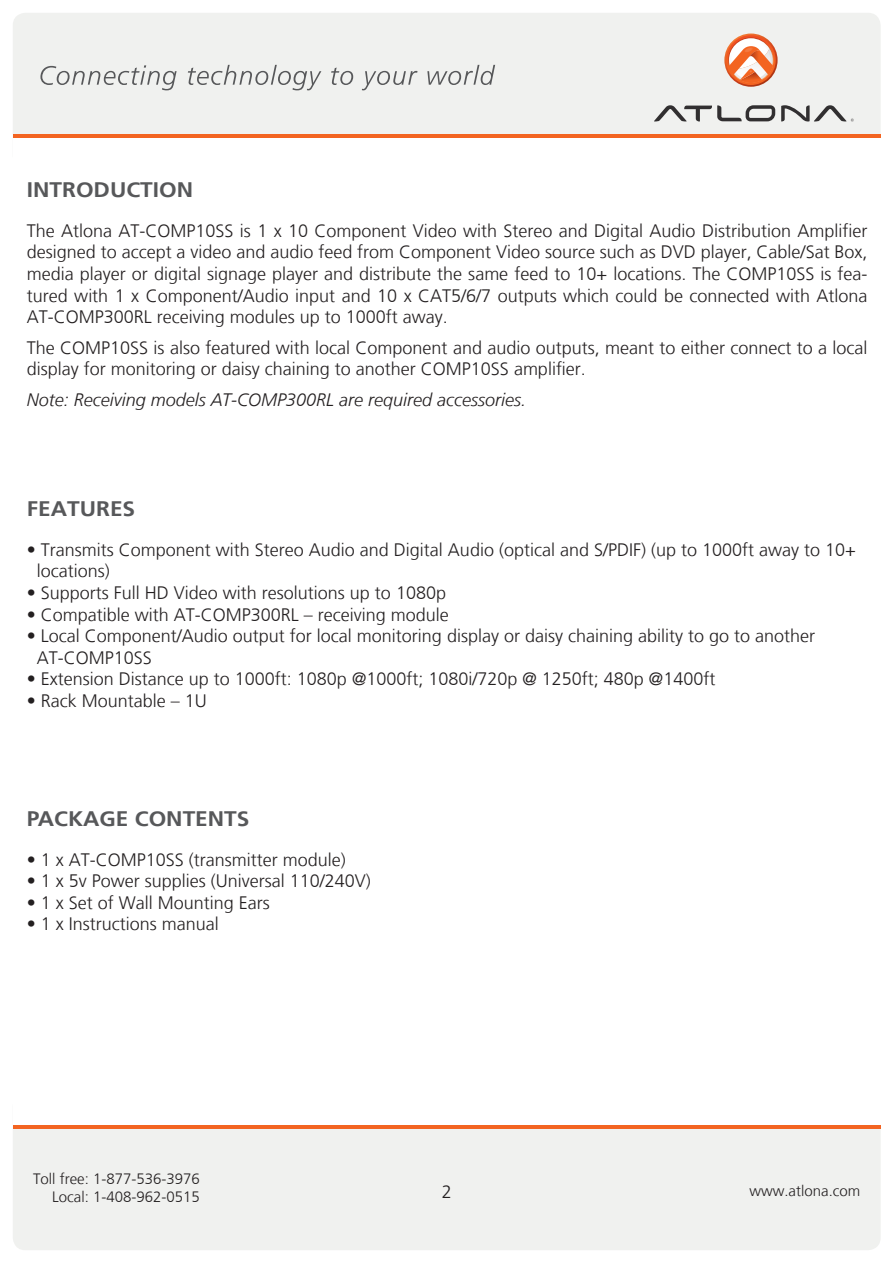
<style>
.page{position:relative;width:893px;height:1263px;background:#fff}
.page>*{position:absolute;margin:0;border:0;box-sizing:border-box;transform-origin:0 0}
.t1{font:700 21px "Frutiger LT";color:#57585a;scale:1.08 1}
.t2{font:300 18px/21.6px "Frutiger LT";color:#231f20}
.t3{font:italic 300 18px "Frutiger LT";color:#231f20}
.t4{font:300 15px/18px "Frutiger LT";color:#231f20;text-align:right}
</style>
<div class="page">
<div style="left:13px;top:1094px;width:868px;height:156px;background:#f0f1ef;border-radius:13px"></div>
<div style="left:13px;top:1091px;width:868px;height:36px;background:#fff"></div>
<hr style="left:13px;top:1125px;width:868px;height:3px;background:#f36421">
<div style="left:13px;top:13px;width:868px;height:156px;background:#f0f1ef;border-radius:13px"></div>
<div style="left:13px;top:136px;width:868px;height:36px;background:#fff"></div>
<hr style="left:13px;top:134px;width:868px;height:4px;background:#f36421">
<svg style="left:654px;top:105px;width:121px;height:16px"></svg>
<svg style="left:781px;top:105px;width:73px;height:17px"></svg>
<svg style="left:724px;top:34px;width:54px;height:53px"></svg>
<svg style="left:726px;top:35px;width:50px;height:50px"></svg>
<svg style="left:728px;top:37px;width:46px;height:46px"></svg>
<svg style="left:40px;top:65px;width:137px;height:25px"></svg>
<svg style="left:188px;top:65px;width:133px;height:25px"></svg>
<svg style="left:331px;top:68px;width:22px;height:17px"></svg>
<svg style="left:362px;top:71px;width:55px;height:19px"></svg>
<svg style="left:427px;top:65px;width:68px;height:20px"></svg>
<p class="t1" style="left:27px;top:178px;width:156px">INTRODUCTION</p>
<p class="t2" style="left:27px;top:220px;width:842px;text-align:justify">The Atlona AT-COMP10SS is 1 x 10 Component Video with Stereo and Digital Audio Distribution Amplifier designed to accept a video and audio feed from Component Video source such as DVD player, Cable/Sat Box, media player or digital signage player and distribute the same feed to 10+ locations. The COMP10SS is fea&shy;tured with 1 x Component/Audio input and 10 x CAT5/6/7 outputs which could be connected with Atlona AT-COMP300RL receiving modules up to 1000ft away.</p>
<p class="t2" style="left:27px;top:337px;width:842px">The COMP10SS is also featured with local Component and audio outputs, meant to either connect to a local display for monitoring or daisy chaining to another COMP10SS amplifier.</p>
<p class="t3" style="left:27px;top:389px;width:501px">Note: Receiving models AT-COMP300RL are required accessories.</p>
<p class="t1" style="left:27px;top:497px;width:102px">FEATURES</p>
<p class="t2" style="left:37px;top:539px;width:821px;text-indent:-10px">• Transmits Component with Stereo Audio and Digital Audio (optical and S/PDIF) (up to 1000ft away to 10+ locations)</p>
<p class="t2" style="left:27px;top:582px;width:421px">• Supports Full HD Video with resolutions up to 1080p</p>
<p class="t2" style="left:27px;top:604px;width:424px">• Compatible with AT-COMP300RL – receiving module</p>
<p class="t2" style="left:37px;top:625px;width:780px;text-indent:-10px">• Local Component/Audio output for local monitoring display or daisy chaining ability to go to another<br>AT-COMP10SS</p>
<p class="t2" style="left:27px;top:668px;width:690px">• Extension Distance up to 1000ft: 1080p @1000ft; 1080i/720p @ 1250ft; 480p @1400ft</p>
<p class="t2" style="left:27px;top:690px;width:182px">• Rack Mountable – 1U</p>
<p class="t1" style="left:27px;top:807px;width:208px">PACKAGE CONTENTS</p>
<p class="t2" style="left:27px;top:849px;width:321px">• 1 x AT-COMP10SS (transmitter module)</p>
<p class="t2" style="left:27px;top:870px;width:346px">• 1 x 5v Power supplies (Universal 110/240V)</p>
<p class="t2" style="left:27px;top:892px;width:245px">• 1 x Set of Wall Mounting Ears</p>
<p class="t2" style="left:27px;top:914px;width:194px">• 1 x Instructions manual</p>
<p class="t4" style="left:33px;top:1170px;width:168px">Toll free: 1-877-536-3976<br>Local: 1-408-962-0515</p>
<p class="t2" style="left:442px;top:1181px;width:12px">2</p>
<p class="t4" style="left:749px;top:1181px;width:112px">www.atlona.com</p>
</div>
